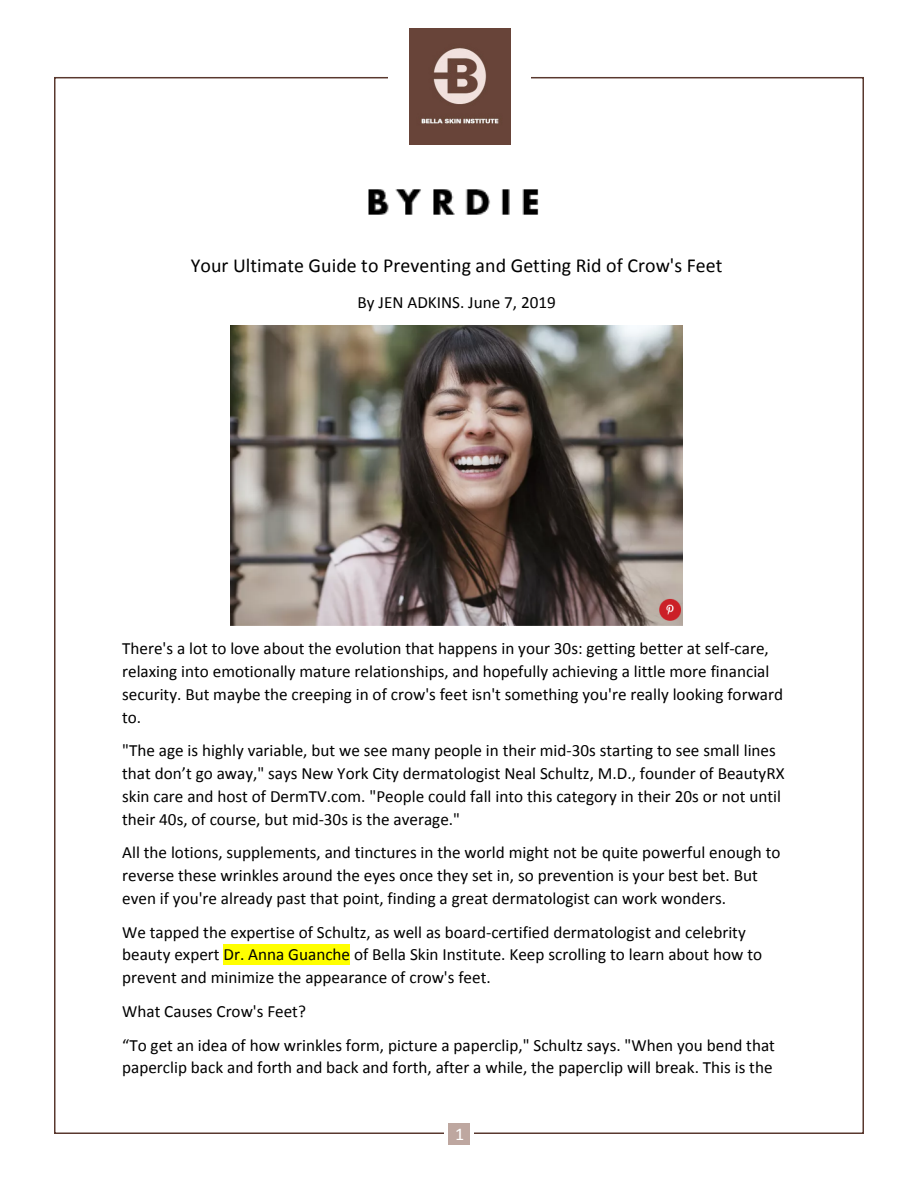
<style>
.page{position:relative;width:918px;height:1188px;background:#fff}
.page>*{position:absolute;margin:0;border:0;box-sizing:border-box;transform-origin:0 0}
.t1{font:19.95px "Calibri";color:#000}
.t2{font:18px "Calibri";color:#fff}
.t3{font:17.1px/22.8px "Calibri";color:#000}
</style>
<div class="page">
<div style="left:448px;top:1123px;width:22px;height:22px;background:#bea7a0"></div>
<div style="left:223px;top:944px;width:127px;height:21px;background:#ff0"></div>
<img style="left:368px;top:189px;width:171px;height:26px">
<img style="left:231px;top:325px;width:451px;height:300px">
<img style="left:409px;top:29px;width:101px;height:116px">
<p class="t1" style="left:191px;top:253px;width:533px">Your Ultimate Guide to Preventing and Getting Rid of Crow's Feet</p>
<p class="t3" style="left:358px;top:291px;width:200px">By JEN ADKINS. June 7, 2019</p>
<p class="t3" style="left:122px;top:637px;width:662px">There's a lot to love about the evolution that happens in your 30s: getting better at self-care, relaxing into emotionally mature relationships, and hopefully achieving a little more financial security. But maybe the creeping in of crow's feet isn't something you're really looking forward to.</p>
<p class="t3" style="left:122px;top:739px;width:664px">"The age is highly variable, but we see many people in their mid-30s starting to see small lines that don’t go away," says New York City dermatologist Neal Schultz, M.D., founder of BeautyRX skin care and host of DermTV.com. "People could fall into this category in their 20s or not until their 40s, of course, but mid-30s is the average."</p>
<p class="t3" style="left:122px;top:841px;width:660px">All the lotions, supplements, and tinctures in the world might not be quite powerful enough to reverse these wrinkles around the eyes once they set in, so prevention is your best bet. But even if you're already past that point, finding a great dermatologist can work wonders.</p>
<p class="t3" style="left:122px;top:921px;width:642px">We tapped the expertise of Schultz, as well as board-certified dermatologist and celebrity beauty expert Dr. Anna Guanche of Bella Skin Institute. Keep scrolling to learn about how to prevent and minimize the appearance of crow's feet.</p>
<p class="t3" style="left:122px;top:995px;width:654px;line-height:33.6px">What Causes Crow's Feet?<br>“To get an idea of how wrinkles form, picture a paperclip," Schultz says. "When you bend that</p>
<p class="t3" style="left:122px;top:1056px;width:652px">paperclip back and forth and back and forth, after a while, the paperclip will break. This is the</p>
<p class="t2" style="left:455px;top:1123px;width:11px">1</p>
</div>
